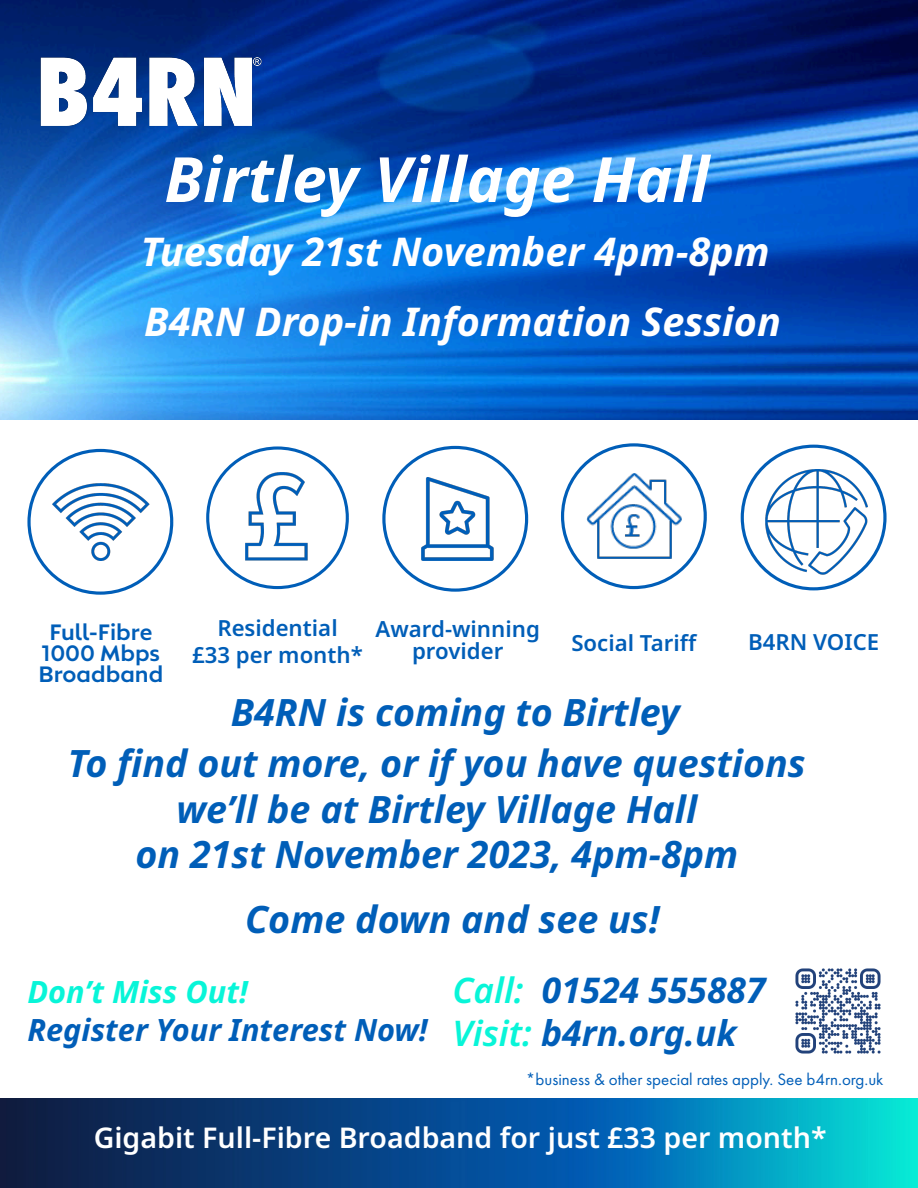
<style>
.page{position:relative;width:918px;height:1188px;background:#fff}
.page>*{position:absolute;margin:0;border:0;box-sizing:border-box;transform-origin:0 0}
.t1{font:italic 700 62.4px "Noto Sans";color:#fff}
.t2{font:italic 700 39.6px "Noto Sans";color:#fff}
.t3{font:italic 700 37.65px/45.2px "Noto Sans";color:#005eb8;text-align:center}
.t4{font:italic 700 35.55px "Noto Sans";color:#005eb8}
.t5{font:italic 700 35.4px "Noto Sans";color:#005eb8}
.t6{font:italic 700 30.75px "Noto Sans";color:#005eb8}
.t7{font:italic 700 30.75px "Noto Sans";color:#08f5d8}
.t8{font:600 28.5px "Noto Sans";color:#fff}
.t9{font:600 22.2px/27.5px "Noto Sans";color:#005eb8;text-align:center}
.t10{font:500 22.2px/21.1px "Natom Pro";color:#005eb8;text-align:center}
.t11{font:16.95px "Futura PT";color:#005eb8}
.s1{font-weight:600;font-size:35.1px;color:#08f5d8}
.s2{font-weight:600;font-size:35.25px;color:#08f5d8}
</style>
<div class="page">
<img style="left:0;top:0;width:918px;height:420px">
<img style="left:27px;top:0;width:246px;height:184px">
<div style="left:740px;top:445px;width:146px;height:145px;border:3px solid #005eb8;border-radius:50%"></div>
<div style="left:27px;top:449px;width:146px;height:146px;border:3px solid #005eb8;border-radius:50%"></div>
<img style="left:52px;top:484px;width:98px;height:76px">
<div style="left:561px;top:443px;width:146px;height:146px;border:3px solid #005eb8;border-radius:50%"></div>
<div style="left:206px;top:446px;width:143px;height:143px;border:3px solid #005eb8;border-radius:50%"></div>
<img style="left:246px;top:473px;width:62px;height:88px">
<div style="left:382px;top:446px;width:146px;height:146px;border:3px solid #005eb8;border-radius:50%"></div>
<img style="left:422px;top:477px;width:71px;height:84px">
<img style="left:765px;top:469px;width:102px;height:106px">
<img style="left:586px;top:474px;width:95px;height:85px">
<img style="left:0;top:1098px;width:918px;height:90px">
<img style="left:795px;top:968px;width:86px;height:86px">
<h1 class="t1" style="left:164px;top:135px;width:546px">Birtley Village Hall</h1>
<p class="t2" style="left:141px;top:224px;width:630px">Tuesday 21st November 4pm-8pm</p>
<p class="t2" style="left:144px;top:294px;width:638px">B4RN Drop-in Information Session</p>
<p class="t9" style="left:192px;top:614px;width:172px">Residential<br>£33 per month*</p>
<p class="t9" style="left:375px;top:618px;width:166px;line-height:22.2px">Award-winning provider</p>
<p class="t10" style="left:39px;top:620px;width:126px">Full-Fibre<br>1000 Mbps<br>Broadband</p>
<p class="t9" style="left:571px;top:630px;width:127px">Social Tariff</p>
<p class="t3" style="left:231px;top:691px;width:450px">B4RN is coming to Birtley</p>
<p class="t9" style="left:748px;top:628px;width:133px">B4RN VOICE</p>
<p class="t3" style="left:68px;top:742px;width:739px">To find out more, or if you have questions we’ll be at Birtley Village Hall<br>on 21st November 2023, 4pm-8pm</p>
<p class="t3" style="left:245px;top:898px;width:416px">Come down and see us!</p>
<p class="t7" style="left:27px;top:970px;width:222px">Don’t Miss Out!</p>
<p class="t6" style="left:27px;top:1008px;width:402px">Register Your Interest Now!</p>
<p class="t5" style="left:452px;top:966px;width:315px"><span class="s1">Call:</span> 01524 555887</p>
<p class="t4" style="left:452px;top:1009px;width:286px"><span class="s2">Visit:</span> b4rn.org.uk</p>
<p class="t11" style="left:526px;top:1070px;width:359px">*business &amp; other special rates apply. See b4rn.org.uk</p>
<p class="t8" style="left:94px;top:1118px;width:734px">Gigabit Full-Fibre Broadband for just £33 per month*</p>
</div>
